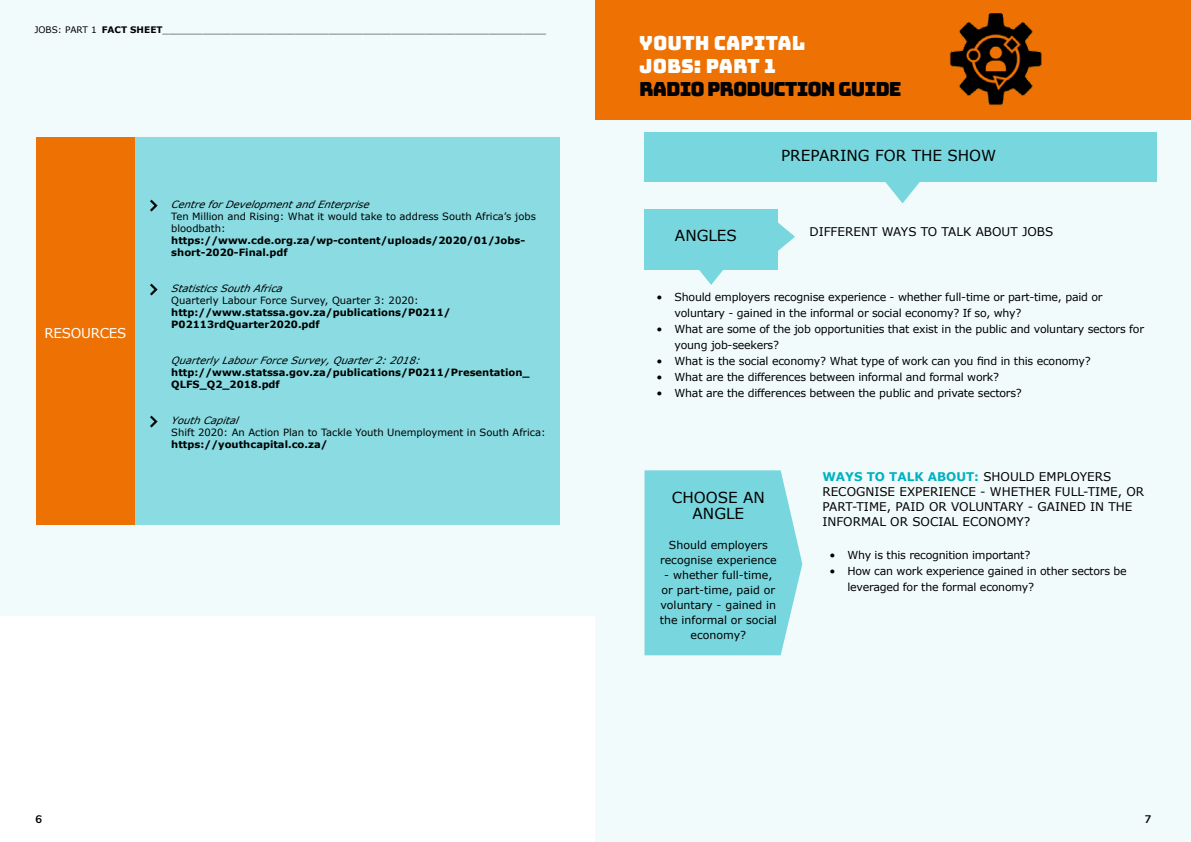
<style>
.page{position:relative;width:1191px;height:842px;background:#fff}
.page>*{position:absolute;margin:0;border:0;box-sizing:border-box;transform-origin:0 0}
.t1{font:19.5px/23px "Bungee";color:#fff}
.t2{font:19.5px "Bungee";letter-spacing:-.05em;color:#000}
.t3{font:15.2px/16.3px "Verdana";color:#000;text-align:center}
.t4{font:13.5px "Verdana";letter-spacing:-.02em;color:#fff}
.t5{font:12px/15px "Verdana";color:#000}
.t6{font:11px/16px "Verdana";letter-spacing:-.02em;color:#000}
.t7{font:11px/15px "Verdana";color:#000;text-align:center}
.t8{font:700 11px "Muli";color:#000}
.t9{font:700 10px/12px "Verdana";color:#000}
.t10{font:10px/12px "Verdana";color:#000}
.t11{font:italic 10px "Verdana";color:#000}
.t12{font:9px "Verdana";color:#000}
.s1{font-weight:700}
.s2{font-weight:700;color:#00b2c1}
</style>
<div class="page">
<div style="left:595px;top:0;width:596px;height:842px;background:#f2fbfc"></div>
<div style="left:0;top:0;width:595px;height:615px;background:#f2fbfc"></div>
<div style="left:114px;top:137px;width:445px;height:387px;background:#8adce2"></div>
<div style="left:36px;top:137px;width:98px;height:387px;background:#ee7203"></div>
<svg style="left:150px;top:200px;width:8px;height:12px"></svg>
<svg style="left:150px;top:284px;width:8px;height:11px"></svg>
<svg style="left:150px;top:416px;width:8px;height:11px"></svg>
<div style="left:595px;top:0;width:596px;height:120px;background:#ee7203"></div>
<div style="left:644px;top:210px;width:133px;height:60px;background:#78d6de"></div>
<svg style="left:777px;top:219px;width:18px;height:35px"></svg>
<svg style="left:699px;top:270px;width:24px;height:15px"></svg>
<svg style="left:644px;top:470px;width:158px;height:185px;background:#80d8e0"></svg>
<div style="left:644px;top:132px;width:512px;height:50px;background:#78d6de"></div>
<svg style="left:885px;top:182px;width:34px;height:21px"></svg>
<img style="left:949px;top:13px;width:93px;height:92px">
<p class="t12" style="left:34px;top:24px;width:513px">JOBS: PART 1 <span class="s1">FACT SHEET</span>___________________________________________________________________</p>
<p class="t4" style="left:44px;top:325px;width:84px">RESOURCES</p>
<p class="t11" style="left:171px;top:198px;width:201px">Centre for Development and Enterprise</p>
<p class="t10" style="left:171px;top:211px;width:366px">Ten Million and Rising: What it would take to address South Africa’s jobs bloodbath:</p>
<p class="t9" style="left:171px;top:235px;width:355px">https://www.cde.org.za/wp-content/uploads/2020/01/Jobs&shy;short-2020-Final.pdf</p>
<p class="t11" style="left:171px;top:282px;width:115px">Statistics South Africa</p>
<p class="t10" style="left:171px;top:295px;width:249px">Quarterly Labour Force Survey, Quarter 3: 2020:</p>
<p class="t9" style="left:171px;top:307px;width:281px">http://www.statssa.gov.za/publications/P0211/<br>P02113rdQuarter2020.pdf</p>
<p class="t11" style="left:171px;top:354px;width:252px">Quarterly Labour Force Survey, Quarter 2: 2018:</p>
<p class="t9" style="left:171px;top:367px;width:360px">http://www.statssa.gov.za/publications/P0211/Presentation_<br>QLFS_Q2_2018.pdf</p>
<p class="t11" style="left:171px;top:414px;width:71px">Youth Capital</p>
<p class="t10" style="left:171px;top:427px;width:376px">Shift 2020: An Action Plan to Tackle Youth Unemployment in South Africa:</p>
<p class="t9" style="left:171px;top:439px;width:158px">https://youthcapital.co.za/</p>
<p class="t8" style="left:35px;top:810px;width:8px">6</p>
<h1 class="t1" style="left:639px;top:32px;width:168px">YOUTH CAPITAL<br>JOBS: PART 1</h1>
<h1 class="t2" style="left:639px;top:78px;width:264px">RADIO PRODUCTION GUIDE</h1>
<h2 class="t3" style="left:781px;top:147px;width:217px">PREPARING FOR THE SHOW</h2>
<h2 class="t3" style="left:675px;top:228px;width:63px">ANGLES</h2>
<p class="t5" style="left:809px;top:225px;width:245px">DIFFERENT WAYS TO TALK ABOUT JOBS</p>
<p class="t6" style="left:674px;top:289px;width:429px;text-indent:-18px">• Should employers recognise experience - whether full-time or part-time, paid or voluntary - gained in the informal or social economy? If so, why?</p>
<p class="t6" style="left:674px;top:321px;width:471px;text-indent:-18px">• What are some of the job opportunities that exist in the public and voluntary sectors for young job-seekers?</p>
<p class="t6" style="left:656px;top:353px;width:436px">• What is the social economy? What type of work can you find in this economy?</p>
<p class="t6" style="left:656px;top:369px;width:344px">• What are the differences between informal and formal work?</p>
<p class="t6" style="left:656px;top:385px;width:367px">• What are the differences between the public and private sectors?</p>
<h2 class="t3" style="left:672px;top:489px;width:95px">CHOOSE AN<br>ANGLE</h2>
<p class="t7" style="left:660px;top:538px;width:118px">Should employers recognise experience</p>
<p class="t7" style="left:660px;top:568px;width:119px">- whether full-time, or part-time, paid or voluntary - gained in the informal or social economy?</p>
<p class="t5" style="left:822px;top:469px;width:323px"><span class="s2">WAYS TO TALK ABOUT:</span> SHOULD EMPLOYERS RECOGNISE EXPERIENCE - WHETHER FULL-TIME, OR PART-TIME, PAID OR VOLUNTARY - GAINED IN THE INFORMAL OR SOCIAL ECONOMY?</p>
<p class="t6" style="left:829px;top:547px;width:202px">• Why is this recognition important?</p>
<p class="t6" style="left:847px;top:563px;width:281px;text-indent:-18px">• How can work experience gained in other sectors be leveraged for the formal economy?</p>
<p class="t8" style="left:1144px;top:810px;width:8px">7</p>
</div>
